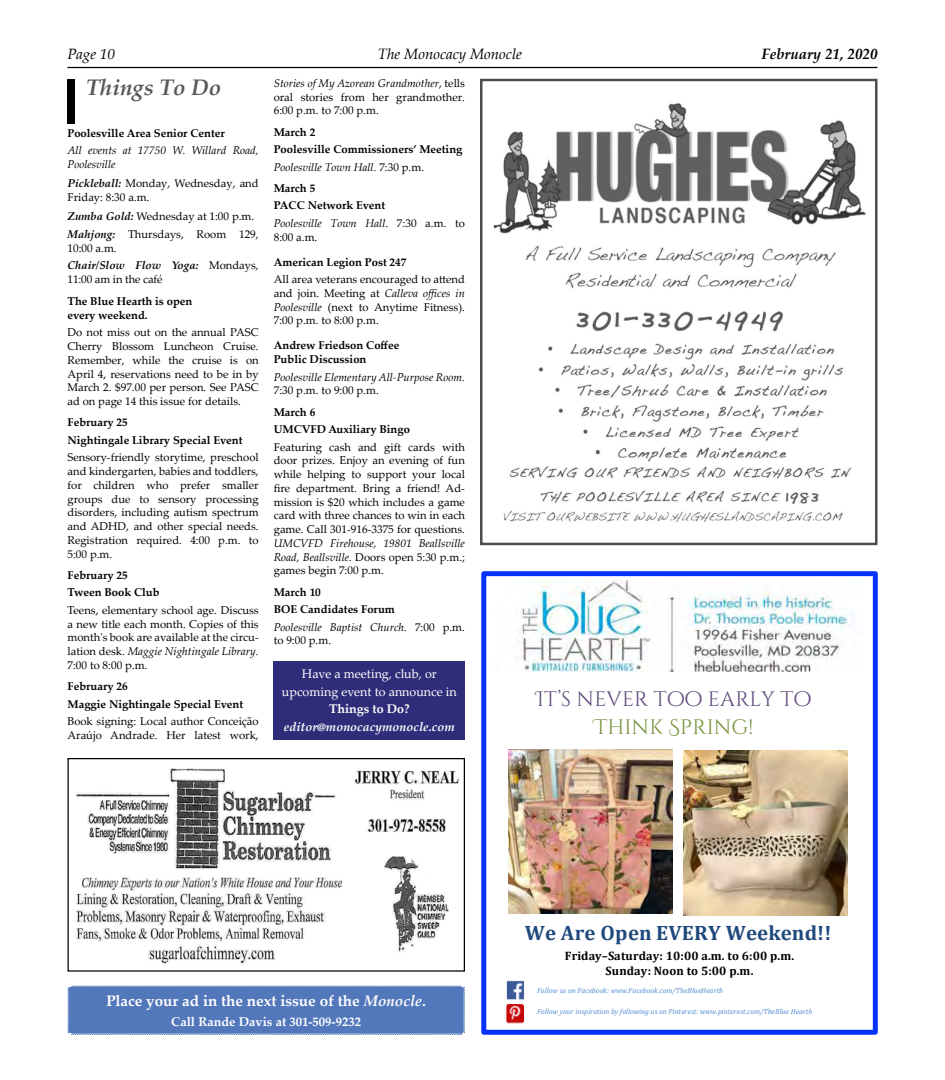
<style>
.page{position:relative;width:945px;height:1080px;background:#fff}
.page>*{position:absolute;margin:0;border:0;box-sizing:border-box;transform-origin:0 0}
.t1{font:italic 700 22.5px "Palatino Linotype";color:#58595b}
.t2{font:700 20.88px "Cambria";letter-spacing:.01em;color:#1f497d}
.t3{font:20.88px "Cinzel Decorative";letter-spacing:.01em;color:#5f497a}
.t4{font:20.88px "Cinzel Decorative";letter-spacing:.01em;color:#76923c}
.t5{font:700 15.25px "Palatino Linotype";color:#fff}
.t6{font:italic 15px "Palatino Linotype";color:#000}
.t7{font:italic 700 15px "Palatino Linotype";color:#000}
.t8{font:700 12.62px "Palatino Linotype";color:#fff}
.t9{font:12.5px/17.5px "Palatino Linotype";color:#fff;text-align:center}
.t10{font:italic 700 12.5px "Palatino Linotype";color:#fff}
.t11{font:700 12.5px "Palatino Linotype";color:#fff}
.t12{font:700 12.25px/14.2px "Cambria";letter-spacing:.005em;color:#000;text-align:center}
.t13{font:11.25px/13.8px "Palatino Linotype";color:#000;text-align:justify}
.t14{font:700 11.25px/17.5px "Palatino Linotype";color:#000}
.t15{font:italic 11.25px/13.8px "Palatino Linotype";color:#000}
.t16{font:italic 700 11.25px/17.8px "Palatino Linotype";color:#000}
.t17{font:italic 7.5px "Cambria";letter-spacing:-.005em;color:#548dd4}
.s1{font-weight:700;font-style:italic}
.s2{font-weight:400;font-style:normal}
.s3{font-style:italic}
.s4{font-weight:400;font-style:italic}
.s5{font-weight:400}
.s6{font-style:normal}
</style>
<div class="page">
<hr style="left:68px;top:67px;width:810px;height:1px;background:#000">
<div style="left:68px;top:79px;width:7px;height:45px;background:#000"></div>
<div style="left:274px;top:661px;width:191px;height:79px;background:#2f2d79"></div>
<div style="left:481px;top:571px;width:397px;height:464px;border:5px solid #0432ff"></div>
<img style="left:486px;top:581px;width:387px;height:444px">
<img style="left:495px;top:581px;width:368px;height:91px">
<img style="left:509px;top:750px;width:164px;height:164px">
<img style="left:683px;top:751px;width:165px;height:164px">
<img style="left:507px;top:1005px;width:16px;height:17px">
<div style="left:505px;top:1003px;width:20px;height:21px;border:1px solid #fff"></div>
<img style="left:506px;top:1008px;width:18px;height:10px">
<img style="left:508px;top:982px;width:15px;height:16px">
<div style="left:506px;top:980px;width:19px;height:20px;border:1px solid #fff"></div>
<img style="left:507px;top:985px;width:18px;height:10px">
<img style="left:528px;top:986px;width:324px;height:35px">
<img style="left:486px;top:920px;width:387px;height:57px">
<img style="left:506px;top:685px;width:335px;height:56px">
<img style="left:493px;top:103px;width:373px;height:419px">
<div style="left:480px;top:79px;width:398px;height:466px;border:2px solid #4d4d4f"></div>
<div style="left:68px;top:758px;width:397px;height:214px;border:1px solid #000"></div>
<img style="left:76px;top:768px;width:383px;height:197px">
<svg style="left:67px;top:985px;width:398px;height:50px;background:#597cbd"></svg>
<h3 class="t6" style="left:68px;top:43px;width:49px">Page 10</h3>
<h3 class="t6" style="left:378px;top:43px;width:146px">The Monocacy Monocle</h3>
<h3 class="t7" style="left:762px;top:43px;width:117px">February 21, 2020</h3>
<h1 class="t1" style="left:86px;top:72px;width:137px">Things To Do</h1>
<p class="t14" style="left:68px;top:124px;width:159px">Poolesville Area Senior Center</p>
<p class="t15" style="left:68px;top:143px;width:193px">All events at 17750 W. Willard Road,<br>Poolesville</p>
<p class="t13" style="left:68px;top:176px;width:193px"><span class="s1">Pickleball:</span> Monday, Wednesday, and<br>Friday: 8:30 a.m.</p>
<p class="t13" style="left:68px;top:207px;width:193px;line-height:17.8px"><span class="s1">Zumba Gold:</span> Wednesday at 1:00 p.m.<br><span class="s1">Mahjong:</span> Thursdays, Room 129,</p>
<p class="t16" style="left:68px;top:239px;width:193px"><span class="s2">10:00 a.m.<br></span>Chair/Slow Flow Yoga: <span class="s2">Mondays,</span></p>
<p class="t13" style="left:68px;top:272px;width:97px">11:00 am in the café</p>
<p class="t14" style="left:68px;top:294px;width:126px;line-height:14px">The Blue Hearth is open every weekend.</p>
<p class="t13" style="left:68px;top:325px;width:193px">Do not miss out on the annual PASC Cherry Blossom Luncheon Cruise.<br>Remember, while the cruise is on April 4, reservations need to be in by March 2. $97.00 per person. See PASC ad on page 14 this issue for details.</p>
<p class="t14" style="left:68px;top:413px;width:176px">February 25<br>Nightingale Library Special Event</p>
<p class="t13" style="left:68px;top:450px;width:193px">Sensory-friendly storytime, preschool and kindergarten, babies and toddlers, for children who prefer smaller groups due to sensory processing disorders, including autism spectrum and ADHD, and other special needs.<br>Registration required. 4:00 p.m. to 5:00 p.m.</p>
<p class="t14" style="left:68px;top:566px;width:94px">February 25<br>Tween Book Club</p>
<p class="t13" style="left:68px;top:603px;width:193px">Teens, elementary school age. Discuss a new title each month. Copies of this month's book are available at the circu&shy;lation desk. <span class="s3">Maggie Nightingale Library.<br></span>7:00 to 8:00 p.m.</p>
<p class="t14" style="left:68px;top:677px;width:177px">February 26<br>Maggie Nightingale Special Event</p>
<p class="t13" style="left:68px;top:714px;width:193px">Book signing: Local author Conceição<br>Araújo Andrade. Her latest work,</p>
<p class="t13" style="left:274px;top:76px;width:193px"><span class="s3">Stories of My Azorean Grandmother</span>, tells oral stories from her grandmother.<br>6:00 p.m. to 7:00 p.m.</p>
<p class="t14" style="left:274px;top:123px;width:190px">March 2<br>Poolesville Commissioners’ Meeting<br><span class="s4">Poolesville Town Hall.</span> <span class="s5">7:30 p.m.</span></p>
<p class="t14" style="left:274px;top:179px;width:193px">March 5<br>PACC Network Event<br><span class="s4">Poolesville Town Hall</span><span class="s5">. 7:30 a.m. to</span></p>
<p class="t13" style="left:274px;top:230px;width:45px">8:00 a.m.</p>
<p class="t14" style="left:274px;top:253px;width:134px">American Legion Post 247</p>
<p class="t13" style="left:274px;top:272px;width:193px">All area veterans encouraged to attend and join. Meeting at <span class="s3">Calleva offices in Poolesville</span> (next to Anytime Fitness).<br>7:00 p.m. to 8:00 p.m.</p>
<p class="t14" style="left:274px;top:338px;width:127px;line-height:13.8px">Andrew Friedson Coffee<br>Public Discussion</p>
<p class="t15" style="left:274px;top:370px;width:193px">Poolesville Elementary All-Purpose Room.</p>
<p class="t13" style="left:274px;top:383px;width:107px">7:30 p.m. to 9:00 p.m.</p>
<p class="t14" style="left:274px;top:403px;width:138px">March 6<br>UMCVFD Auxiliary Bingo</p>
<p class="t13" style="left:274px;top:440px;width:193px">Featuring cash and gift cards with door prizes. Enjoy an evening of fun while helping to support your local fire department. Bring a friend! Ad&shy;mission is $20 which includes a game card with three chances to win in each game. Call 301-916-3375 for questions.</p>
<p class="t15" style="left:274px;top:536px;width:193px;text-align:justify">UMCVFD Firehouse, 19801 Beallsville Road, Beallsville. <span class="s6">Doors open 5:30 p.m.; games begin 7:00 p.m.</span></p>
<p class="t14" style="left:274px;top:583px;width:193px">March 10<br>BOE Candidates Forum<br><span class="s4">Poolesville Baptist Church.</span> <span class="s5">7:00 p.m.</span></p>
<p class="t13" style="left:274px;top:633px;width:59px">to 9:00 p.m.</p>
<p class="t9" style="left:282px;top:665px;width:176px">Have a meeting, club, or upcoming event to announce in</p>
<p class="t11" style="left:329px;top:700px;width:82px">Things to Do?</p>
<p class="t10" style="left:284px;top:718px;width:172px">editor@monocacymonocle.com</p>
<h2 class="t3" style="left:536px;top:686px;width:277px">IT’S NEVER TOO EARLY TO</h2>
<h2 class="t4" style="left:594px;top:715px;width:160px">THINK SPRING!</h2>
<h3 class="t5" style="left:107px;top:990px;width:321px">Place your ad in the next issue of the <span class="s3">Monocle</span>.</h3>
<p class="t8" style="left:171px;top:1013px;width:191px">Call Rande Davis at 301-509-9232</p>
<h2 class="t2" style="left:525px;top:918px;width:308px">We Are Open EVERY Weekend!!</h2>
<p class="t12" style="left:565px;top:949px;width:231px">Friday–Saturday: 10:00 a.m. to 6:00 p.m.<br>Sunday: Noon to 5:00 p.m.</p>
<p class="t17" style="left:537px;top:985px;width:188px">Follow us on Facebook: www.Facebook.com/TheBlueHearth</p>
<p class="t17" style="left:537px;top:1006px;width:277px">Follow your inspiration by following us on Pinterest: www.pinterest.com/TheBlue Hearth</p>
</div>
